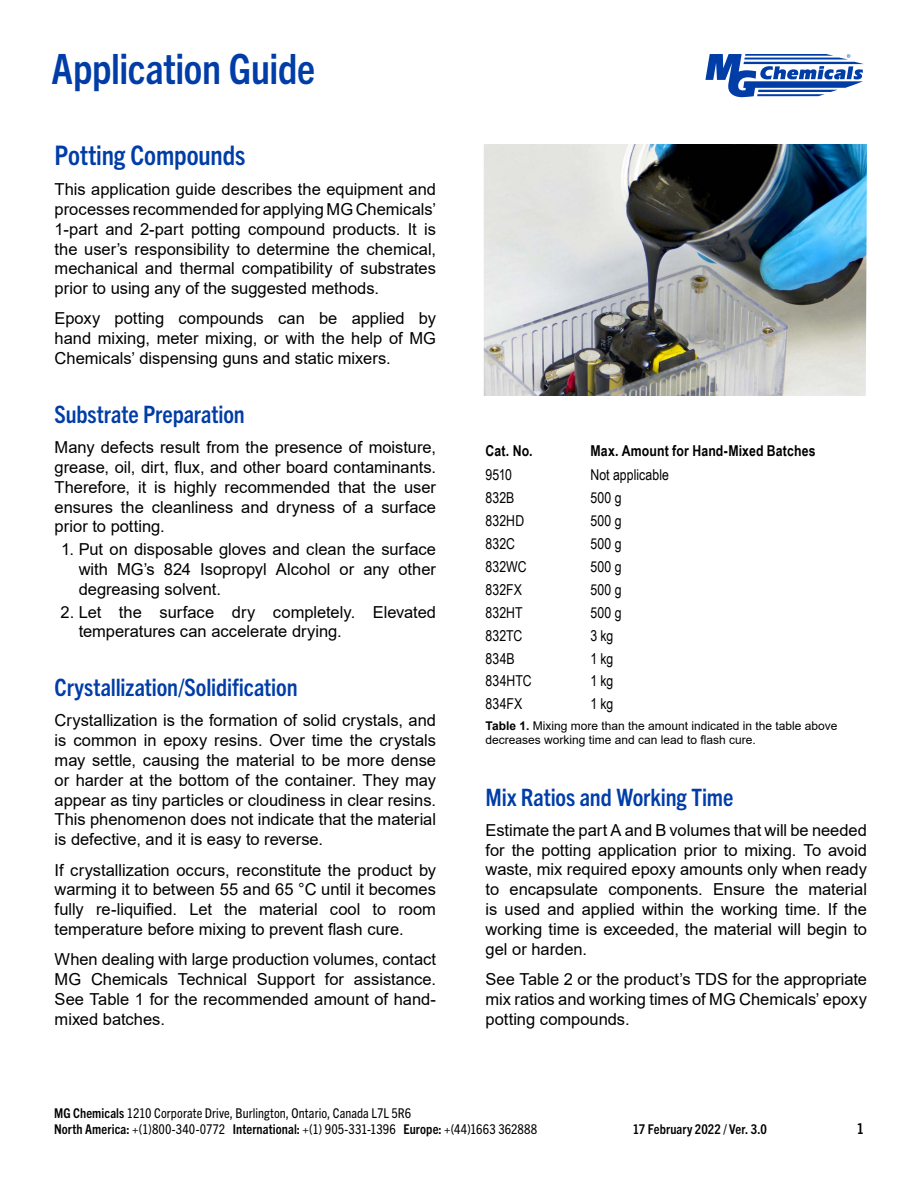
<style>
.page{position:relative;width:918px;height:1188px;background:#fff}
.page>*{position:absolute;margin:0;border:0;box-sizing:border-box;transform-origin:0 0}
.t1{font:700 condensed 41.85px "Trade Gothic Next LT Pro";letter-spacing:-.01em;color:#003da7}
.t2{font:700 condensed 27px "Trade Gothic Next LT Pro";letter-spacing:-.005em;color:#003da7}
.t3{font:700 condensed 24px "Trade Gothic Next LT Pro";letter-spacing:-.005em;color:#003da7}
.t4{font:16.5px/19.8px "Arial";color:#000;text-align:justify}
.t5{font:15px "Arial Narrow";letter-spacing:.005em;color:#000}
.t6{font:700 15px "Arial Narrow";letter-spacing:.005em;color:#000}
.t7{font:700 condensed 15px "Trade Gothic Next LT Pro";color:#000}
.t8{font:condensed 13.5px/16.2px "Trade Gothic Next LT Pro";letter-spacing:.005em;color:#000}
.t9{font:700 condensed 13.5px "Trade Gothic Next LT Pro";letter-spacing:.005em;color:#000}
.t10{font:12px/14.4px "Arial";color:#000}
.s1{font-weight:700}
</style>
<div class="page">
<svg style="left:705px;top:54px;width:159px;height:43px"></svg>
<img style="left:484px;top:144px;width:383px;height:252px">
<h1 class="t1" style="left:52px;top:40px;width:265px">Application Guide</h1>
<h2 class="t2" style="left:55px;top:137px;width:192px">Potting Compounds</h2>
<p class="t4" style="left:55px;top:179px;width:383px">This application guide describes the equipment and processes recommended for applying MG Chemicals’ 1-part and 2-part potting compound products. It is the user’s responsibility to determine the chemical, mechanical and thermal compatibility of substrates prior to using any of the suggested methods.</p>
<p class="t4" style="left:55px;top:309px;width:383px">Epoxy potting compounds can be applied by hand mixing, meter mixing, or with the help of MG Chemicals’ dispensing guns and static mixers.</p>
<h3 class="t3" style="left:55px;top:398px;width:192px">Substrate Preparation</h3>
<p class="t4" style="left:55px;top:437px;width:383px">Many defects result from the presence of moisture, grease, oil, dirt, flux, and other board contaminants.<br>Therefore, it is highly recommended that the user ensures the cleanliness and dryness of a surface prior to potting.</p>
<p class="t4" style="left:79px;top:539px;width:359px;text-indent:-17px">1. Put on disposable gloves and clean the surface with MG’s 824 Isopropyl Alcohol or any other degreasing solvent.</p>
<p class="t4" style="left:79px;top:602px;width:359px;text-indent:-18px">2. Let the surface dry completely. Elevated temperatures can accelerate drying.</p>
<h3 class="t3" style="left:55px;top:671px;width:244px">Crystallization/Solidification</h3>
<p class="t4" style="left:55px;top:711px;width:383px">Crystallization is the formation of solid crystals, and is common in epoxy resins. Over time the crystals may settle, causing the material to be more dense or harder at the bottom of the container. They may appear as tiny particles or cloudiness in clear resins.<br>This phenomenon does not indicate that the material is defective, and it is easy to reverse.</p>
<p class="t4" style="left:55px;top:860px;width:383px">If crystallization occurs, reconstitute the product by warming it to between 55 and 65 °C until it becomes fully re-liquified. Let the material cool to room temperature before mixing to prevent flash cure.</p>
<p class="t4" style="left:55px;top:949px;width:383px">When dealing with large production volumes, contact MG Chemicals Technical Support for assistance.<br>See Table 1 for the recommended amount of hand&shy;mixed batches.</p>
<p class="t6" style="left:486px;top:439px;width:49px">Cat. No.</p>
<p class="t6" style="left:590px;top:439px;width:227px">Max. Amount for Hand-Mixed Batches</p>
<p class="t5" style="left:486px;top:464px;width:28px">9510</p>
<p class="t5" style="left:590px;top:464px;width:80px">Not applicable</p>
<p class="t5" style="left:486px;top:487px;width:30px">832B</p>
<p class="t5" style="left:590px;top:487px;width:33px">500 g</p>
<p class="t5" style="left:486px;top:510px;width:40px">832HD</p>
<p class="t5" style="left:590px;top:510px;width:33px">500 g</p>
<p class="t5" style="left:486px;top:533px;width:31px">832C</p>
<p class="t5" style="left:590px;top:533px;width:33px">500 g</p>
<p class="t5" style="left:486px;top:556px;width:43px">832WC</p>
<p class="t5" style="left:590px;top:556px;width:33px">500 g</p>
<p class="t5" style="left:486px;top:578px;width:38px">832FX</p>
<p class="t5" style="left:590px;top:578px;width:33px">500 g</p>
<p class="t5" style="left:486px;top:601px;width:39px">832HT</p>
<p class="t5" style="left:590px;top:601px;width:33px">500 g</p>
<p class="t5" style="left:486px;top:624px;width:38px">832TC</p>
<p class="t5" style="left:590px;top:624px;width:25px">3 kg</p>
<p class="t5" style="left:486px;top:647px;width:31px">834B</p>
<p class="t5" style="left:590px;top:647px;width:25px">1 kg</p>
<p class="t5" style="left:486px;top:670px;width:48px">834HTC</p>
<p class="t5" style="left:590px;top:670px;width:25px">1 kg</p>
<p class="t5" style="left:486px;top:693px;width:38px">834FX</p>
<p class="t5" style="left:590px;top:693px;width:25px">1 kg</p>
<p class="t10" style="left:486px;top:719px;width:353px"><span class="s1">Table 1.</span> Mixing more than the amount indicated in the table above decreases working time and can lead to flash cure.</p>
<h3 class="t3" style="left:486px;top:780px;width:249px">Mix Ratios and Working Time</h3>
<p class="t4" style="left:486px;top:820px;width:383px">Estimate the part A and B volumes that will be needed for the potting application prior to mixing. To avoid waste, mix required epoxy amounts only when ready to encapsulate components. Ensure the material is used and applied within the working time. If the working time is exceeded, the material will begin to gel or harden.</p>
<p class="t4" style="left:486px;top:969px;width:383px">See Table 2 or the product’s TDS for the appropriate mix ratios and working times of MG Chemicals’ epoxy potting compounds.</p>
<p class="t8" style="left:54px;top:1104px;width:485px"><span class="s1">MG Chemicals</span> 1210 Corporate Drive, Burlington, Ontario, Canada L7L 5R6<br><span class="s1">North America:</span> +(1)800-340-0772 <span class="s1">International:</span> +(1) 905-331-1396 <span class="s1">Europe:</span> +(44)1663 362888</p>
<p class="t9" style="left:633px;top:1120px;width:135px">17 February 2022 / Ver. 3.0</p>
<p class="t7" style="left:857px;top:1118px;width:9px">1</p>
</div>
